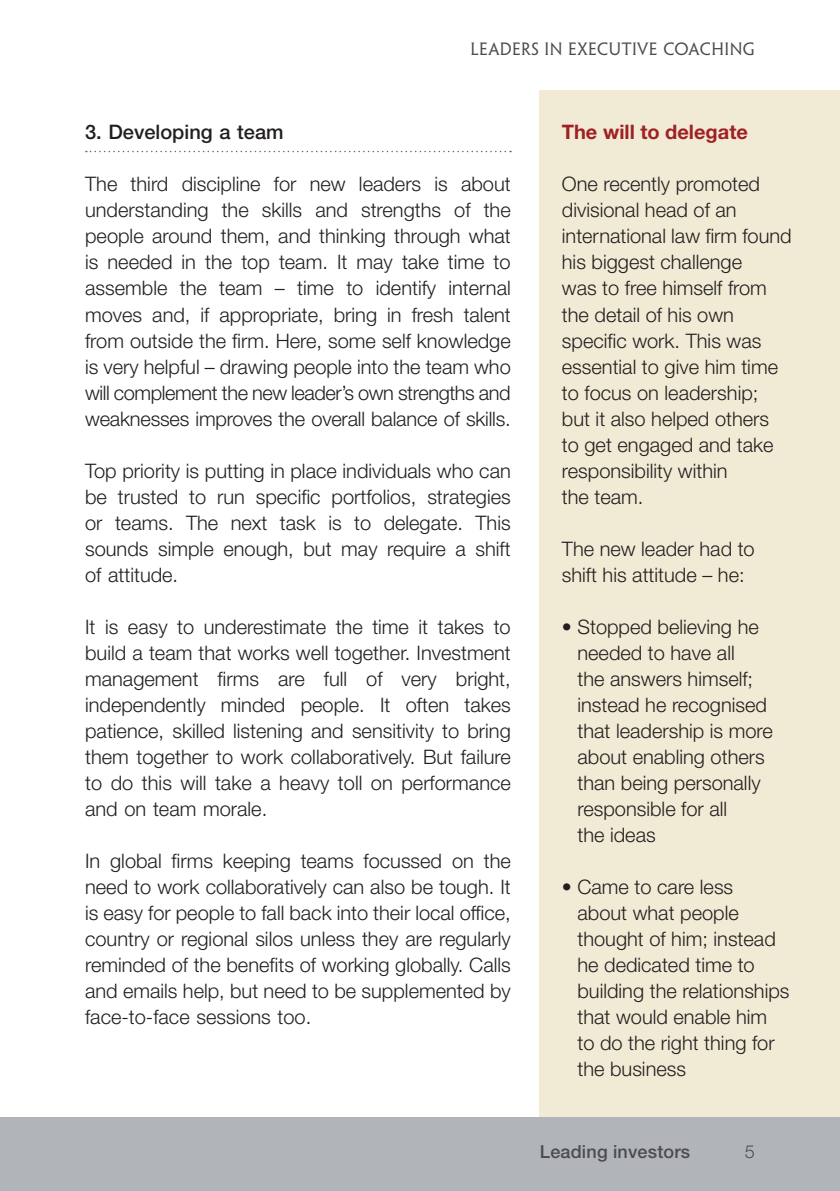
<style>
.page{position:relative;width:840px;height:1191px;background:#fff}
.page>*{position:absolute;margin:0;border:0;box-sizing:border-box;transform-origin:0 0}
.body{font:300 20px/26px "Helvetica Neue LT Std";color:#231f20;text-align:justify}
.heads1{font:300 20px/26px "Helvetica Neue LT Std";color:#231f20}
.heads1-2{font:700 20px "Helvetica Neue LT Std";color:#9f2124}
.subheads{font:500 20px "Helvetica Neue LT Std";color:#231f20}
.t1{font:500 18px "Helvetica Neue LT Std";letter-spacing:.01em;color:#4b4c4d}
.t2{font:300 18px "Helvetica Neue LT Std";color:#4b4c4d}
.t3{font:16px "Penumbra MM 365 500";letter-spacing:.03em;color:#4b4c4d}
</style>
<div class="page">
<div style="left:539px;top:91px;width:300px;height:1036px;background:#f1ebd6"></div>
<svg style="left:86px;top:151px;width:424px;height:1px"></svg>
<div style="left:0;top:1117px;width:839px;height:74px;background:#b1b5ba"></div>
<p class="t3" style="left:470px;top:40px;width:285px">LEADERS IN EXECUTIVE COACHING</p>
<p class="subheads" style="left:85px;top:120px;width:200px">3. Developing a team</p>
<p class="body" style="left:85px;top:171px;width:427px">The third discipline for new leaders is about understanding the skills and strengths of the people around them, and thinking through what is needed in the top team. It may take time to assemble the team – time to identify internal moves and, if appropriate, bring in fresh talent from outside the firm. Here, some self knowledge is very helpful – drawing people into the team who will complement the new leader’s own strengths and weaknesses improves the overall balance of skills.</p>
<p class="body" style="left:85px;top:457px;width:427px">Top priority is putting in place individuals who can be trusted to run specific portfolios, strategies or teams. The next task is to delegate. This sounds simple enough, but may require a shift of attitude.</p>
<p class="body" style="left:85px;top:613px;width:427px">It is easy to underestimate the time it takes to build a team that works well together. Investment management firms are full of very bright, independently minded people. It often takes patience, skilled listening and sensitivity to bring them together to work collaboratively. But failure to do this will take a heavy toll on performance and on team morale.</p>
<p class="body" style="left:85px;top:847px;width:427px">In global firms keeping teams focussed on the need to work collaboratively can also be tough. It is easy for people to fall back into their local office, country or regional silos unless they are regularly reminded of the benefits of working globally. Calls and emails help, but need to be supplemented by face-to-face sessions too.</p>
<p class="heads1-2" style="left:561px;top:120px;width:187px">The will to delegate</p>
<p class="heads1" style="left:561px;top:171px;width:231px">One recently promoted divisional head of an international law firm found his biggest challenge<br>was to free himself from the detail of his own specific work. This was essential to give him time to focus on leadership;<br>but it also helped others<br>to get engaged and take responsibility within<br>the team.</p>
<p class="heads1" style="left:561px;top:535px;width:194px">The new leader had to shift his attitude – he:</p>
<p class="heads1" style="left:577px;top:613px;width:197px;text-indent:-16px">• Stopped believing he needed to have all<br>the answers himself; instead he recognised that leadership is more about enabling others than being personally responsible for all<br>the ideas</p>
<p class="heads1" style="left:577px;top:873px;width:213px;text-indent:-16px">• Came to care less<br>about what people thought of him; instead he dedicated time to building the relationships that would enable him<br>to do the right thing for the business</p>
<p class="t1" style="left:539px;top:1141px;width:152px">Leading investors</p>
<p class="t2" style="left:744px;top:1141px;width:12px">5</p>
</div>
